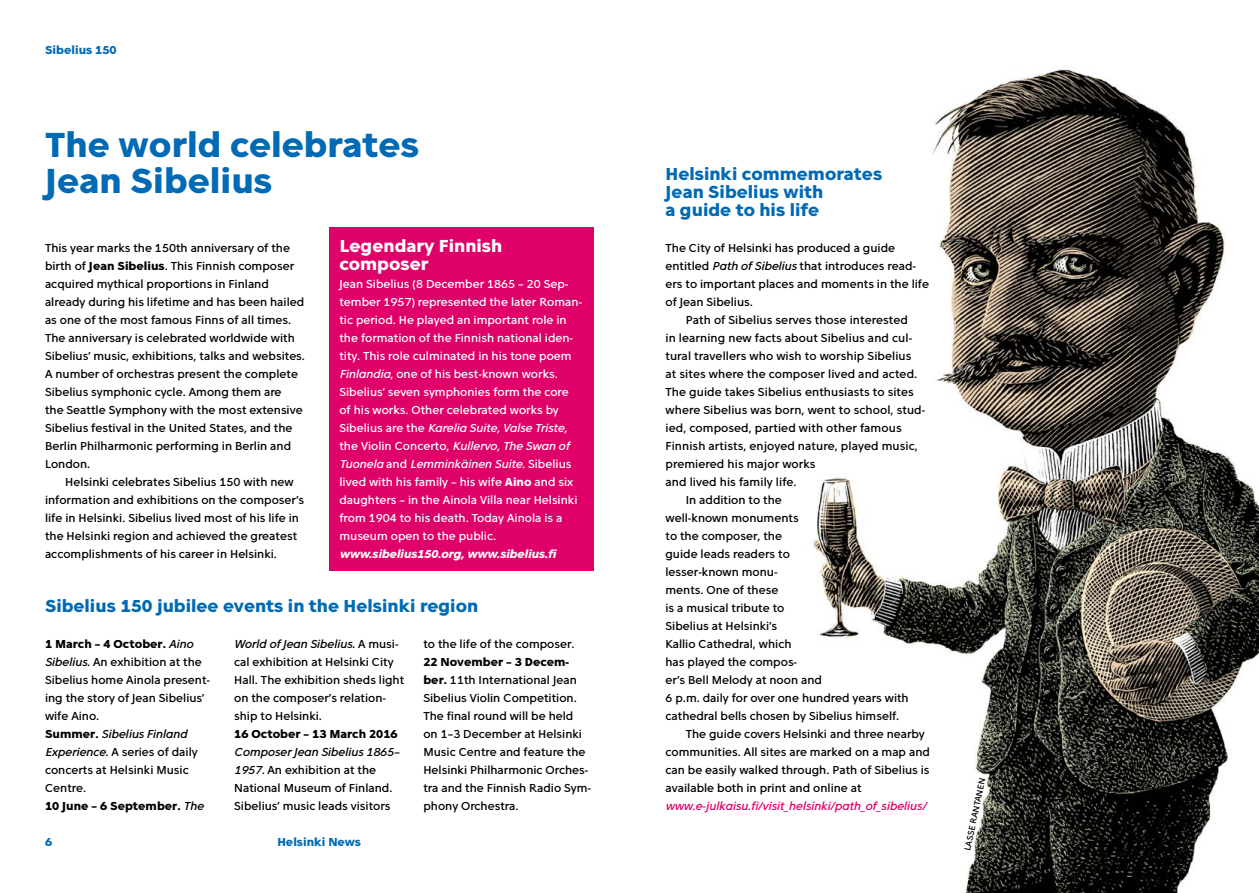
<style>
.page{position:relative;width:1259px;height:893px;background:#fff}
.page>*{position:absolute;margin:0;border:0;box-sizing:border-box;transform-origin:0 0}
.t1{font:700 36px/36px "Helsinki Avoin Sans";color:#006ab4}
.t2{font:700 18px/18px "Helsinki Avoin Sans";color:#006ab4}
.t3{font:700 18px/18px "Helsinki Avoin Sans";color:#fff}
.t4{font:12px/18px "Helsinki Avoin Sans";color:#000}
.t5{font:12px/18px "Helsinki Avoin Sans";color:#fff}
.t6{font:italic 12px "Helsinki Avoin Sans";color:#e00069}
.t7{font:italic 700 12px "Helsinki Avoin Sans";color:#fff}
.t8{font:700 12px "Helsinki Avoin Sans";color:#006ab4}
.t9{font:700 12px "Helsinki Avoin Sans";color:#000}
.t10{font:9px "Helsinki Avoin Sans";color:#000}
.s1{font-weight:700}
.s2{font-style:italic}
</style>
<div class="page">
<img style="left:812px;top:69px;width:447px;height:824px">
<div style="left:329px;top:227px;width:264px;height:343px;background:#e00069"></div>
<p class="t8" style="left:45px;top:41px;width:73px">Sibelius 150</p>
<h1 class="t1" style="left:45px;top:125px;width:376px">The world celebrates<br>Jean Sibelius</h1>
<p class="t4" style="left:45px;top:239px;width:261px">This year marks the 150th anniversary of the birth of <span class="s1">Jean Sibelius</span>. This Finnish composer acquired mythical proportions in Finland already during his lifetime and has been hailed as one of the most famous Finns of all times.<br>The anniversary is celebrated worldwide with Sibelius’ music, exhibitions, talks and websites.<br>A number of orchestras present the complete Sibelius symphonic cycle. Among them are<br>the Seattle Symphony with the most extensive Sibelius festival in the United States, and the Berlin Philharmonic performing in Berlin and London.</p>
<p class="t4" style="left:45px;top:473px;width:261px;text-indent:20px">Helsinki celebrates Sibelius 150 with new information and exhibitions on the composer’s life in Helsinki. Sibelius lived most of his life in the Helsinki region and achieved the greatest accomplishments of his career in Helsinki.</p>
<h2 class="t3" style="left:339px;top:236px;width:164px">Legendary Finnish composer</h2>
<p class="t5" style="left:339px;top:275px;width:244px">Jean Sibelius (8 December 1865 – 20 Sep&shy;tember 1957) represented the later Roman&shy;tic period. He played an important role in the formation of the Finnish national iden&shy;tity. This role culminated in his tone poem <span class="s2">Finlandia</span>, one of his best-known works.<br>Sibelius’ seven symphonies form the core of his works. Other celebrated works by Sibelius are the <span class="s2">Karelia Suite, Valse Triste, </span>the Violin Concerto, <span class="s2">Kullervo, The Swan of Tuonela</span> and <span class="s2">Lemminkäinen Suite.</span> Sibelius lived with his family – his wife <span class="s1">Aino</span> and six daughters – in the Ainola Villa near Helsinki from 1904 to his death. Today Ainola is a museum open to the public.</p>
<p class="t7" style="left:339px;top:545px;width:219px">www.sibelius150.org, www.sibelius.fi</p>
<h2 class="t2" style="left:45px;top:596px;width:435px">Sibelius 150 jubilee events in the Helsinki region</h2>
<p class="t4" style="left:45px;top:635px;width:167px"><span class="s1">1 March – 4 October.</span> <span class="s2">Aino<br>Sibelius.</span> An exhibition at the<br>Sibelius home Ainola present&shy;ing the story of Jean Sibelius’ wife Aino.<br><span class="s1">Summer.</span> <span class="s2">Sibelius Finland<br>Experience.</span> A series of daily concerts at Helsinki Music<br>Centre.<br><span class="s1">10 June – 6 September.</span> <span class="s2">The</span></p>
<p class="t4" style="left:234px;top:635px;width:172px"><span class="s2">World of Jean Sibelius.</span> A musi&shy;cal exhibition at Helsinki City<br>Hall. The exhibition sheds light on the composer’s relation&shy;ship to Helsinki.</p>
<p class="t9" style="left:234px;top:725px;width:165px">16 October – 13 March 2016</p>
<p class="t4" style="left:234px;top:743px;width:166px"><span class="s2">Composer Jean Sibelius 1865–<br>1957.</span> An exhibition at the<br>National Museum of Finland.<br>Sibelius’ music leads visitors</p>
<p class="t8" style="left:45px;top:833px;width:9px">6</p>
<p class="t8" style="left:277px;top:833px;width:85px">Helsinki News</p>
<p class="t4" style="left:423px;top:635px;width:153px">to the life of the composer.</p>
<p class="t4" style="left:423px;top:653px;width:169px"><span class="s1">22 November – 3 Decem&shy;ber.</span> 11th International Jean<br>Sibelius Violin Competition.<br>The final round will be held<br>on 1–3 December at Helsinki<br>Music Centre and feature the<br>Helsinki Philharmonic Orches&shy;tra and the Finnish Radio Sym&shy;phony Orchestra.</p>
<h2 class="t2" style="left:665px;top:164px;width:218px">Helsinki commemorates<br>Jean Sibelius with<br>a guide to his life</h2>
<p class="t4" style="left:665px;top:239px;width:231px">The City of Helsinki has produced a guide</p>
<p class="t4" style="left:665px;top:257px;width:252px">entitled <span class="s2">Path of Sibelius</span> that introduces read-</p>
<p class="t4" style="left:665px;top:275px;width:265px">ers to important places and moments in the life</p>
<p class="t4" style="left:665px;top:293px;width:89px">of Jean Sibelius.</p>
<p class="t4" style="left:686px;top:311px;width:224px">Path of Sibelius serves those interested</p>
<p class="t4" style="left:665px;top:329px;width:248px">in learning new facts about Sibelius and cul-</p>
<p class="t4" style="left:665px;top:347px;width:247px">tural travellers who wish to worship Sibelius</p>
<p class="t4" style="left:665px;top:365px;width:253px">at sites where the composer lived and acted.</p>
<p class="t4" style="left:665px;top:383px;width:250px">The guide takes Sibelius enthusiasts to sites</p>
<p class="t4" style="left:665px;top:401px;width:261px">where Sibelius was born, went to school, stud-</p>
<p class="t4" style="left:665px;top:419px;width:238px">ied, composed, partied with other famous</p>
<p class="t4" style="left:665px;top:437px;width:254px">Finnish artists, enjoyed nature, played music,</p>
<p class="t4" style="left:665px;top:455px;width:152px">premiered his major works</p>
<p class="t4" style="left:665px;top:473px;width:133px">and lived his family life.</p>
<p class="t4" style="left:686px;top:491px;width:98px">In addition to the</p>
<p class="t4" style="left:665px;top:509px;width:135px">well-known monuments</p>
<p class="t4" style="left:665px;top:527px;width:118px">to the composer, the</p>
<p class="t4" style="left:665px;top:545px;width:126px">guide leads readers to</p>
<p class="t4" style="left:665px;top:563px;width:114px">lesser-known monu-</p>
<p class="t4" style="left:665px;top:581px;width:114px">ments. One of these</p>
<p class="t4" style="left:665px;top:599px;width:120px">is a musical tribute to</p>
<p class="t4" style="left:665px;top:617px;width:113px">Sibelius at Helsinki’s</p>
<p class="t4" style="left:665px;top:635px;width:127px">Kallio Cathedral, which</p>
<p class="t4" style="left:665px;top:653px;width:133px">has played the compos-</p>
<p class="t4" style="left:665px;top:671px;width:158px">er’s Bell Melody at noon and</p>
<p class="t4" style="left:665px;top:689px;width:245px">6 p.m. daily for over one hundred years with</p>
<p class="t4" style="left:665px;top:707px;width:235px">cathedral bells chosen by Sibelius himself.</p>
<p class="t4" style="left:686px;top:725px;width:240px">The guide covers Helsinki and three nearby</p>
<p class="t4" style="left:665px;top:743px;width:266px">communities. All sites are marked on a map and</p>
<p class="t4" style="left:665px;top:761px;width:266px">can be easily walked through. Path of Sibelius is</p>
<p class="t4" style="left:665px;top:779px;width:198px">available both in print and online at</p>
<p class="t6" style="left:665px;top:798px;width:262px">www.e-julkaisu.fi/visit_helsinki/path_of_sibelius/</p>
<p class="t10" style="left:961px;top:849px;width:75px;rotate:-78deg">LASSE RANTANEN</p>
</div>
